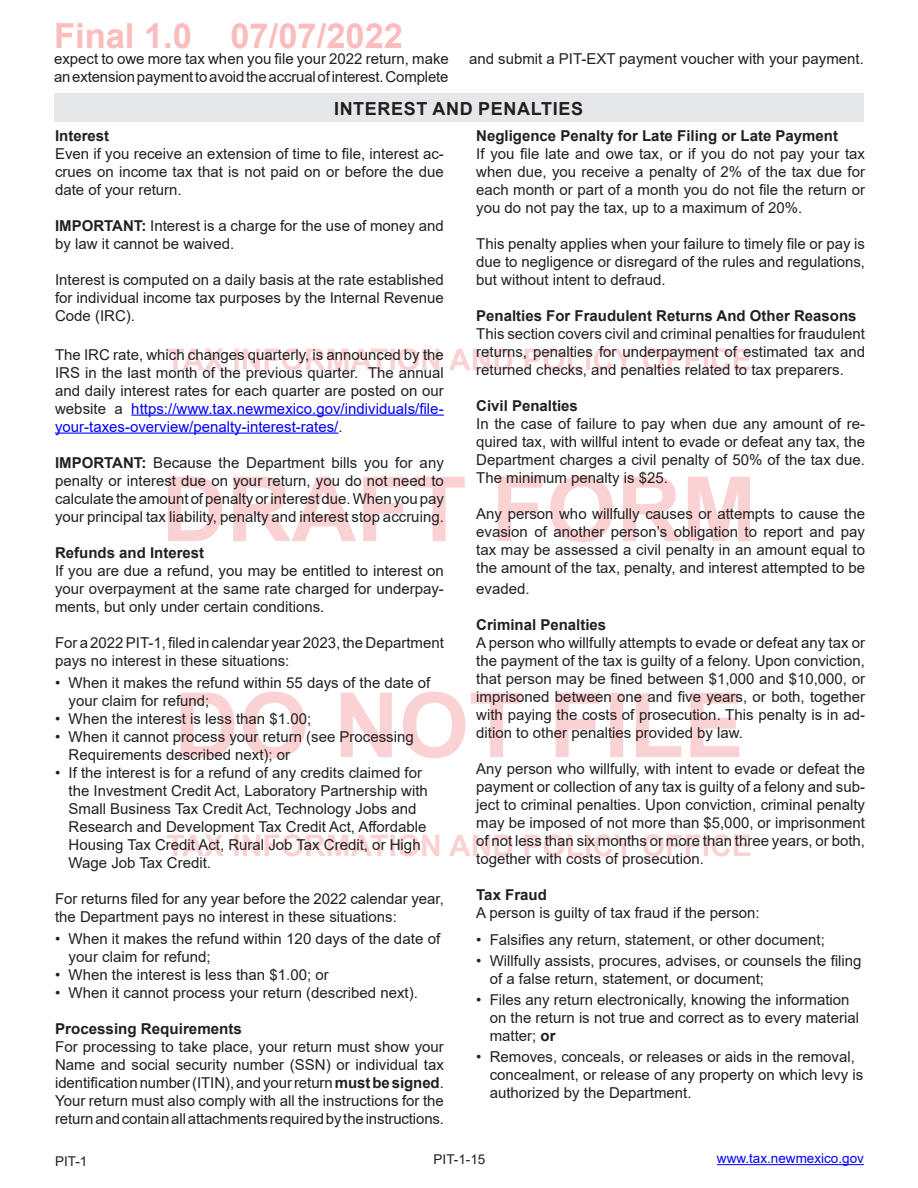
<style>
.page{position:relative;width:918px;height:1188px;background:#fff}
.page>*{position:absolute;margin:0;border:0;box-sizing:border-box;transform-origin:0 0}
.t1{font:700 34.5px "Arial";color:#fabcbd}
.TOC_Header{font:700 18px "Arial";letter-spacing:.035em;color:#231f20}
.t2{font:15px/18px "Arial";color:#231f20;text-align:justify}
.TOC_SubHeader_L1{font:700 15px "Arial";color:#231f20}
.t3{font:13.5px "Arial";color:#00f}
.t4{font:13.5px "Arial";color:#231f20}
.s1{font-weight:700}
.s2{color:#00f}
</style>
<div class="page">
<svg style="left:167px;top:834px;width:583px;height:22px"></svg>
<svg style="left:181px;top:692px;width:559px;height:66px"></svg>
<svg style="left:168px;top:476px;width:582px;height:66px"></svg>
<svg style="left:167px;top:348px;width:583px;height:22px"></svg>
<div style="left:54px;top:94px;width:810px;height:28px;background:#e6e7e9"></div>
<hr style="left:131px;top:415px;width:313px;height:1px;background:#00f">
<hr style="left:55px;top:433px;width:284px;height:1px;background:#00f">
<hr style="left:717px;top:1164px;width:147px;height:1px;background:#00f">
<h1 class="t1" style="left:54px;top:12px;width:351px">Final 1.0 07/07/2022</h1>
<p class="t2" style="left:54px;top:49px;width:396px">expect to owe more tax when you file your 2022 return, make an extension payment to avoid the accrual of interest. Complete</p>
<p class="t2" style="left:469px;top:49px;width:396px">and submit a PIT-EXT payment voucher with your payment.</p>
<p class="TOC_Header" style="left:334px;top:96px;width:250px">INTEREST AND PENALTIES</p>
<p class="TOC_SubHeader_L1" style="left:55px;top:125px;width:56px">Interest</p>
<p class="t2" style="left:55px;top:144px;width:390px">Even if you receive an extension of time to file, interest ac&shy;crues on income tax that is not paid on or before the due date of your return.</p>
<p class="t2" style="left:55px;top:216px;width:390px"><span class="s1">IMPORTANT:</span> Interest is a charge for the use of money and by law it cannot be waived.</p>
<p class="t2" style="left:55px;top:270px;width:390px">Interest is computed on a daily basis at the rate established for individual income tax purposes by the Internal Revenue Code (IRC).</p>
<p class="t2" style="left:55px;top:345px;width:390px">The IRC rate, which changes quarterly, is announced by the IRS in the last month of the previous quarter. The annual and daily interest rates for each quarter are posted on our website a <span class="s2">https://www.tax.newmexico.gov/individuals/file&shy;your-taxes-overview/penalty-interest-rates/</span>.</p>
<p class="t2" style="left:55px;top:453px;width:390px"><span class="s1">IMPORTANT:</span> Because the Department bills you for any penalty or interest due on your return, you do not need to calculate the amount of penalty or interest due. When you pay your principal tax liability, penalty and interest stop accruing.</p>
<p class="TOC_SubHeader_L1" style="left:55px;top:542px;width:151px">Refunds and Interest</p>
<p class="t2" style="left:55px;top:561px;width:390px">If you are due a refund, you may be entitled to interest on your overpayment at the same rate charged for underpay&shy;ments, but only under certain conditions.</p>
<p class="t2" style="left:55px;top:633px;width:390px">For a 2022 PIT-1, filed in calendar year 2023, the Department pays no interest in these situations:</p>
<p class="t2" style="left:69px;top:673px;width:363px;text-indent:-14px">• When it makes the refund within 55 days of the date of your claim for refund;</p>
<p class="t2" style="left:55px;top:709px;width:258px">• When the interest is less than $1.00;</p>
<p class="t2" style="left:69px;top:727px;width:347px;text-indent:-14px">• When it cannot process your return (see Processing<br>Requirements described next); or</p>
<p class="t2" style="left:69px;top:763px;width:361px;text-align:left;text-indent:-14px">• If the interest is for a refund of any credits claimed for the Investment Credit Act, Laboratory Partnership with Small Business Tax Credit Act, Technology Jobs and Research and Development Tax Credit Act, Affordable Housing Tax Credit Act, Rural Job Tax Credit, or High Wage Job Tax Credit.</p>
<p class="t2" style="left:55px;top:889px;width:390px">For returns filed for any year before the 2022 calendar year, the Department pays no interest in these situations:</p>
<p class="t2" style="left:69px;top:930px;width:373px;text-indent:-14px">• When it makes the refund within 120 days of the date of your claim for refund;</p>
<p class="t2" style="left:55px;top:966px;width:275px">• When the interest is less than $1.00; or</p>
<p class="t2" style="left:55px;top:984px;width:364px">• When it cannot process your return (described next).</p>
<p class="TOC_SubHeader_L1" style="left:55px;top:1018px;width:188px">Processing Requirements</p>
<p class="t2" style="left:55px;top:1038px;width:391px">For processing to take place, your return must show your Name and social security number (SSN) or individual tax identification number (ITIN), and your return <span class="s1">must be signed</span>.<br>Your return must also comply with all the instructions for the return and contain all attachments required by the instructions.</p>
<p class="TOC_SubHeader_L1" style="left:476px;top:125px;width:363px">Negligence Penalty for Late Filing or Late Payment</p>
<p class="t2" style="left:476px;top:144px;width:390px">If you file late and owe tax, or if you do not pay your tax when due, you receive a penalty of 2% of the tax due for each month or part of a month you do not file the return or you do not pay the tax, up to a maximum of 20%.</p>
<p class="t2" style="left:476px;top:234px;width:390px">This penalty applies when your failure to timely file or pay is due to negligence or disregard of the rules and regulations, but without intent to defraud.</p>
<p class="TOC_SubHeader_L1" style="left:476px;top:305px;width:382px">Penalties For Fraudulent Returns And Other Reasons</p>
<p class="t2" style="left:476px;top:324px;width:390px">This section covers civil and criminal penalties for fraudulent returns, penalties for underpayment of estimated tax and returned checks, and penalties related to tax preparers.</p>
<p class="TOC_SubHeader_L1" style="left:476px;top:395px;width:103px">Civil Penalties</p>
<p class="t2" style="left:476px;top:414px;width:390px">In the case of failure to pay when due any amount of re&shy;quired tax, with willful intent to evade or defeat any tax, the Department charges a civil penalty of 50% of the tax due.<br>The minimum penalty is $25.</p>
<p class="t2" style="left:476px;top:504px;width:390px">Any person who willfully causes or attempts to cause the evasion of another person’s obligation to report and pay tax may be assessed a civil penalty in an amount equal to the amount of the tax, penalty, and interest attempted to be</p>
<p class="t2" style="left:476px;top:580px;width:55px">evaded.</p>
<p class="TOC_SubHeader_L1" style="left:476px;top:614px;width:132px">Criminal Penalties</p>
<p class="t2" style="left:476px;top:634px;width:390px">A person who willfully attempts to evade or defeat any tax or the payment of the tax is guilty of a felony. Upon conviction, that person may be fined between $1,000 and $10,000, or imprisoned between one and five years, or both, together with paying the costs of prosecution. This penalty is in ad&shy;dition to other penalties provided by law.</p>
<p class="t2" style="left:476px;top:760px;width:390px">Any person who willfully, with intent to evade or defeat the payment or collection of any tax is guilty of a felony and sub&shy;ject to criminal penalties. Upon conviction, criminal penalty may be imposed of not more than $5,000, or imprisonment of not less than six months or more than three years, or both, together with costs of prosecution.</p>
<p class="TOC_SubHeader_L1" style="left:476px;top:884px;width:72px">Tax Fraud</p>
<p class="t2" style="left:476px;top:904px;width:285px">A person is guilty of tax fraud if the person:</p>
<p class="t2" style="left:476px;top:931px;width:350px">• Falsifies any return, statement, or other document;</p>
<p class="t2" style="left:490px;top:952px;width:373px;text-indent:-14px">• Willfully assists, procures, advises, or counsels the filing of a false return, statement, or document;</p>
<p class="t2" style="left:490px;top:991px;width:371px;text-align:left;text-indent:-14px">• Files any return electronically, knowing the information on the return is not true and correct as to every material matter; <span class="s1">or</span></p>
<p class="t2" style="left:490px;top:1048px;width:375px;text-align:left;text-indent:-14px">• Removes, conceals, or releases or aids in the removal, concealment, or release of any property on which levy is authorized by the Department.</p>
<p class="t4" style="left:55px;top:1152px;width:34px">PIT-1</p>
<p class="t4" style="left:434px;top:1150px;width:53px">PIT-1-15</p>
<p class="t3" style="left:717px;top:1149px;width:149px">www.tax.newmexico.gov</p>
</div>
